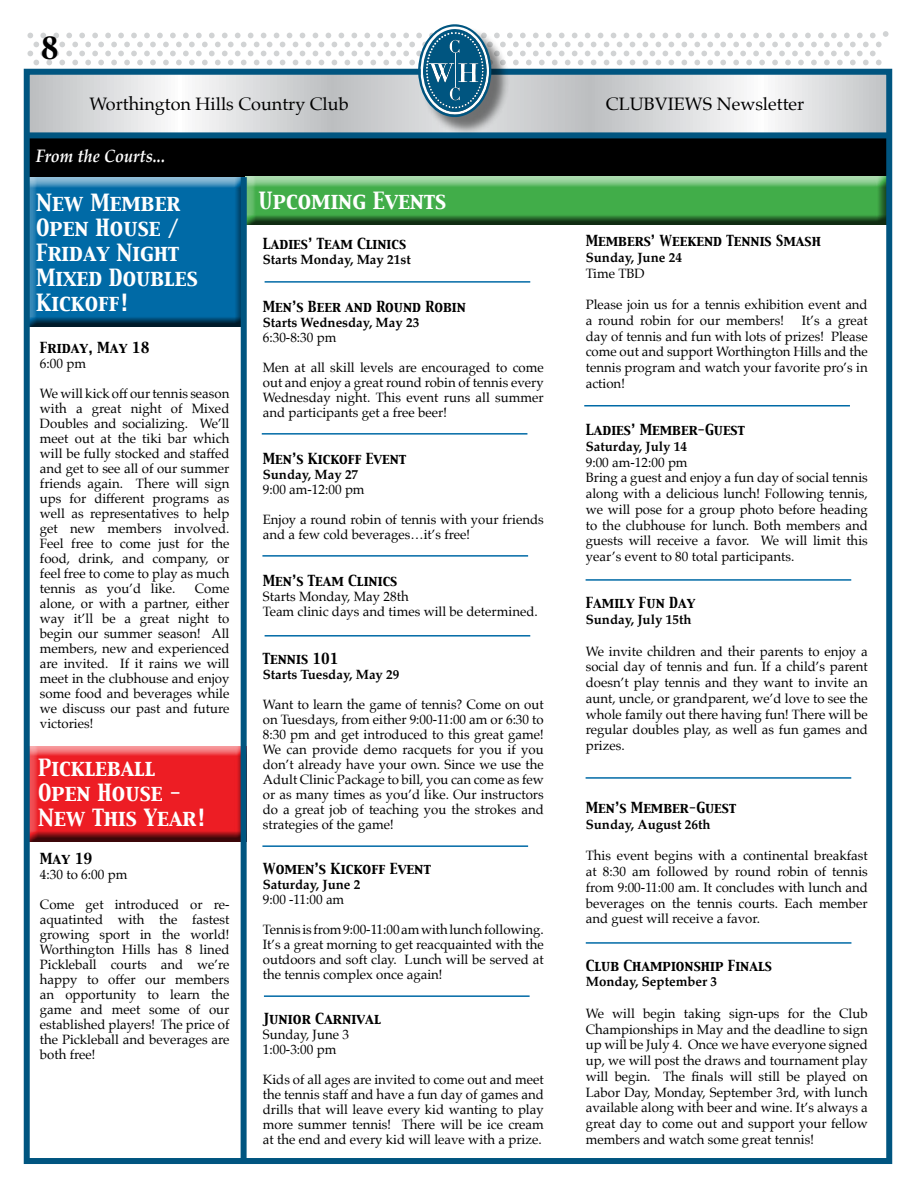
<style>
.page{position:relative;width:918px;height:1188px;background:#fff}
.page>*{position:absolute;margin:0;border:0;box-sizing:border-box;transform-origin:0 0}
.t1{font:27px "Capitals";color:#000}
.t2{font:21px/25.2px "Capitals";color:#fff;scale:.96 1}
.t3{font:18px "Palatino";color:#000}
.t4{font:italic 700 18px "Palatino";color:#fff;scale:.9 1}
.t5{font:13.5px/15px "Palatino";color:#000;text-align:justify}
.t6{font:13.5px "Capitals";color:#000;scale:.96 1}
.t7{font:700 13.5px "Palatino";color:#000}
.t8{font:13.5px "Capitals";color:#000}
</style>
<div class="page">
<div style="left:27px;top:134px;width:861px;height:47px;background:#000"></div>
<div style="left:15px;top:174px;width:233px;height:155px;background:#fff;opacity:.75"></div>
<div style="left:20px;top:178px;width:228px;height:151px;background:#000;opacity:.75"></div>
<div style="left:234px;top:174px;width:656px;height:54px;background:#fff;opacity:.75"></div>
<div style="left:239px;top:177px;width:651px;height:51px;background:#000;opacity:.75"></div>
<svg style="left:31px;top:117px;width:854px;height:15px"></svg>
<div style="left:27px;top:132px;width:861px;height:6px;background:#005580"></div>
<div style="left:21px;top:746px;width:228px;height:97px;background:#000;opacity:.75"></div>
<hr style="left:265px;top:281px;width:265px;height:2px;background:#006aa6">
<hr style="left:262px;top:433px;width:265px;height:2px;background:#006aa6">
<hr style="left:586px;top:579px;width:265px;height:2px;background:#006aa6">
<hr style="left:586px;top:777px;width:265px;height:2px;background:#006aa6">
<hr style="left:262px;top:845px;width:266px;height:2px;background:#006aa6">
<hr style="left:262px;top:555px;width:266px;height:2px;background:#006aa6">
<hr style="left:265px;top:635px;width:265px;height:2px;background:#006aa6">
<hr style="left:264px;top:995px;width:266px;height:2px;background:#006aa6">
<hr style="left:586px;top:942px;width:265px;height:2px;background:#006aa6">
<hr style="left:584px;top:405px;width:266px;height:1px;background:#006aa6">
<div style="left:241px;top:177px;width:6px;height:986px;background:#005580"></div>
<div style="left:24px;top:69px;width:868px;height:1095px;border:6px solid #005580"></div>
<div style="left:420px;top:27px;width:90px;height:109px;background:#000;opacity:.5"></div>
<svg style="left:27px;top:24px;width:862px;height:93px"></svg>
<h1 class="t1" style="left:41px;top:29px;width:20px">8</h1>
<h3 class="t3" style="left:90px;top:89px;width:261px">Worthington Hills Country Club</h3>
<h3 class="t3" style="left:606px;top:89px;width:200px">CLUBVIEWS Newsletter</h3>
<h3 class="t4" style="left:36px;top:141px;width:145px">From the Courts...</h3>
<h2 class="t2" style="left:36px;top:191px;width:170px">New Member<br>Open House /<br>Friday Night<br>Mixed Doubles<br>Kickoff!</h2>
<h2 class="t2" style="left:259px;top:189px;width:197px">Upcoming Events</h2>
<p class="t6" style="left:263px;top:234px;width:151px">Ladies’ Team Clinics</p>
<p class="t7" style="left:263px;top:248px;width:149px">Starts Monday, May 21st</p>
<p class="t6" style="left:263px;top:297px;width:213px">Men’s Beer and Round Robin</p>
<p class="t7" style="left:263px;top:310px;width:158px">Starts Wednesday, May 23</p>
<p class="t5" style="left:263px;top:329px;width:75px">6:30-8:30 pm</p>
<p class="t5" style="left:263px;top:359px;width:283px">Men at all skill levels are encouraged to come out and enjoy a great round robin of tennis every Wednesday night. This event runs all summer and participants get a free beer!</p>
<p class="t6" style="left:263px;top:449px;width:151px">Men’s Kickoff Event</p>
<p class="t7" style="left:263px;top:463px;width:97px">Sunday, May 27</p>
<p class="t5" style="left:263px;top:482px;width:103px">9:00 am-12:00 pm</p>
<p class="t5" style="left:263px;top:512px;width:282px">Enjoy a round robin of tennis with your friends and a few cold beverages…it’s free!</p>
<p class="t6" style="left:263px;top:572px;width:142px">Men’s Team Clinics</p>
<p class="t5" style="left:263px;top:589px;width:277px">Starts Monday, May 28th<br>Team clinic days and times will be determined.</p>
<p class="t6" style="left:263px;top:649px;width:80px">Tennis 101</p>
<p class="t7" style="left:263px;top:663px;width:138px">Starts Tuesday, May 29</p>
<p class="t5" style="left:263px;top:697px;width:283px">Want to learn the game of tennis? Come on out on Tuesdays, from either 9:00-11:00 am or 6:30 to 8:30 pm and get introduced to this great game!<br>We can provide demo racquets for you if you don’t already have your own. Since we use the Adult Clinic Package to bill, you can come as few or as many times as you’d like. Our instructors do a great job of teaching you the strokes and strategies of the game!</p>
<p class="t8" style="left:263px;top:859px;width:170px">Women’s Kickoff Event</p>
<p class="t7" style="left:263px;top:873px;width:99px">Saturday, June 2</p>
<p class="t5" style="left:263px;top:892px;width:83px">9:00 -11:00 am</p>
<p class="t5" style="left:263px;top:922px;width:283px">Tennis is from 9:00-11:00 am with lunch following.<br>It’s a great morning to get reacquainted with the outdoors and soft clay. Lunch will be served at the tennis complex once again!</p>
<p class="t8" style="left:263px;top:1009px;width:120px">Junior Carnival</p>
<p class="t5" style="left:263px;top:1027px;width:88px">Sunday, June 3<br>1:00-3:00 pm</p>
<p class="t5" style="left:263px;top:1072px;width:283px">Kids of all ages are invited to come out and meet the tennis staff and have a fun day of games and drills that will leave every kid wanting to play more summer tennis! There will be ice cream at the end and every kid will leave with a prize.</p>
<p class="t8" style="left:40px;top:338px;width:111px">Friday, May 18</p>
<p class="t5" style="left:40px;top:355px;width:48px">6:00 pm</p>
<p class="t5" style="left:40px;top:385px;width:191px">We will kick off our tennis season with a great night of Mixed Doubles and socializing. We’ll meet out at the tiki bar which will be fully stocked and staffed and get to see all of our summer friends again. There will sign ups for different programs as well as representatives to help get new members involved.<br>Feel free to come just for the food, drink, and company, or feel free to come to play as much tennis as you’d like.</p>
<p class="t5" style="left:40px;top:580px;width:191px;text-indent:155px">Come alone, or with a partner, either way it’ll be a great night to begin our summer season! All members, new and experienced are invited. If it rains we will meet in the clubhouse and enjoy some food and beverages while we discuss our past and future victories!</p>
<h2 class="t2" style="left:38px;top:756px;width:177px">Pickleball<br>Open House -<br>New This Year!</h2>
<p class="t8" style="left:40px;top:849px;width:54px">May 19</p>
<p class="t5" style="left:40px;top:867px;width:89px">4:30 to 6:00 pm</p>
<p class="t5" style="left:40px;top:897px;width:191px">Come get introduced or re&shy;aquatinted with the fastest growing sport in the world!<br>Worthington Hills has 8 lined Pickleball courts and we’re happy to offer our members an opportunity to learn the game and meet some of our established players! The price of the Pickleball and beverages are both free!</p>
<p class="t6" style="left:586px;top:232px;width:247px">Members’ Weekend Tennis Smash</p>
<p class="t7" style="left:586px;top:246px;width:98px">Sunday, June 24</p>
<p class="t5" style="left:586px;top:266px;width:60px">Time TBD</p>
<p class="t5" style="left:586px;top:297px;width:283px;line-height:15.8px">Please join us for a tennis exhibition event and a round robin for our members!</p>
<p class="t5" style="left:586px;top:312px;width:283px;line-height:15.8px;text-indent:216px">It’s a great day of tennis and fun with lots of prizes! Please come out and support Worthington Hills and the tennis program and watch your favorite pro’s in action!</p>
<p class="t6" style="left:586px;top:421px;width:167px">Ladies’ Member-Guest</p>
<p class="t7" style="left:586px;top:435px;width:103px">Saturday, July 14</p>
<p class="t5" style="left:586px;top:454px;width:284px;line-height:15.8px;text-align:left">9:00 am-12:00 pm<br>Bring a guest and enjoy a fun day of social tennis along with a delicious lunch! Following tennis, we will pose for a group photo before heading to the clubhouse for lunch. Both members and guests will receive a favor. We will limit this year’s event to 80 total participants.</p>
<p class="t6" style="left:586px;top:594px;width:116px">Family Fun Day</p>
<p class="t7" style="left:586px;top:608px;width:107px">Sunday, July 15th</p>
<p class="t5" style="left:586px;top:643px;width:284px;line-height:15.8px">We invite children and their parents to enjoy a social day of tennis and fun. If a child’s parent doesn’t play tennis and they want to invite an aunt, uncle, or grandparent, we’d love to see the whole family out there having fun! There will be regular doubles play, as well as fun games and prizes.</p>
<p class="t6" style="left:586px;top:799px;width:158px">Men’s Member-Guest</p>
<p class="t7" style="left:586px;top:813px;width:126px">Sunday, August 26th</p>
<p class="t5" style="left:586px;top:848px;width:284px;line-height:15.8px">This event begins with a continental breakfast at 8:30 am followed by round robin of tennis from 9:00-11:00 am. It concludes with lunch and beverages on the tennis courts. Each member and guest will receive a favor.</p>
<p class="t6" style="left:586px;top:956px;width:196px">Club Championship Finals</p>
<p class="t7" style="left:586px;top:970px;width:133px">Monday, September 3</p>
<p class="t5" style="left:586px;top:1005px;width:284px;line-height:15.8px">We will begin taking sign-ups for the Club Championships in May and the deadline to sign up will be July 4. Once we have everyone signed up, we will post the draws and tournament play will begin. The finals will still be played on Labor Day, Monday, September 3rd, with lunch available along with beer and wine. It’s always a great day to come out and support your fellow members and watch some great tennis!</p>
</div>
